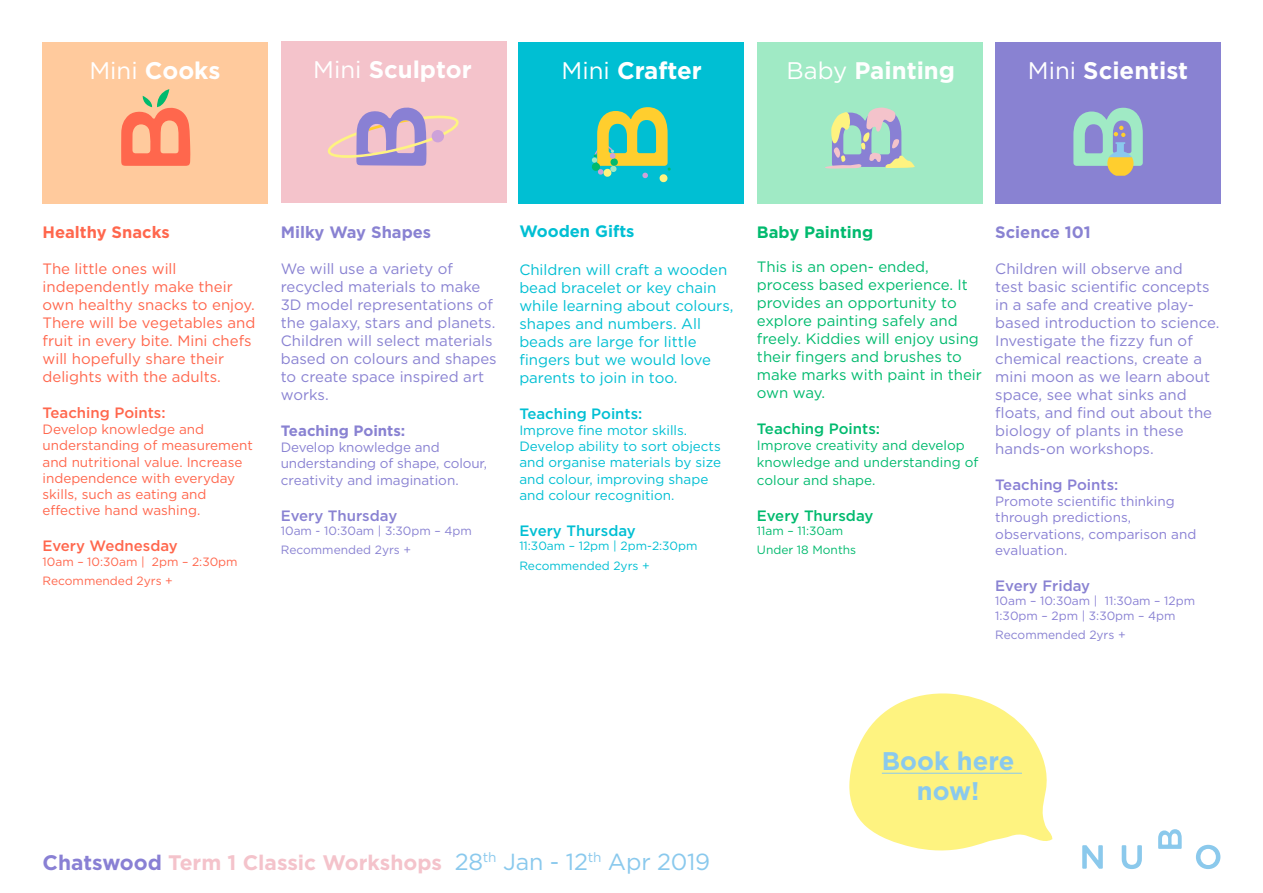
<style>
.page{position:relative;width:1263px;height:893px;background:#fff}
.page>*{position:absolute;margin:0;border:0;box-sizing:border-box;transform-origin:0 0}
.t1{font:700 25.5px/30.6px "Gotham HTF";color:#8ac9ed;text-align:center}
.t2{font:700 24px "Gotham HTF";color:#fff}
.t3{font:700 21px "Gotham HTF";color:#f4c3cb}
.t4{font:700 16.5px "Gotham HTF";color:#8982d2}
.t5{font:700 16.5px "Gotham HTF";color:#ff674d}
.t6{font:700 16.5px "Gotham HTF";color:#00ba6e}
.t7{font:700 16.5px "Gotham HTF";color:#00bfd3}
.t8{font:15px/18px "Gotham HTF";color:#8982d2}
.t9{font:15px/18px "Gotham HTF";color:#00ba6e}
.t10{font:15px/18px "Gotham HTF";color:#ff674d}
.t11{font:15px/18px "Gotham HTF";color:#00bfd3}
.t12{font:500 15px "Gotham HTF";color:#ff674d}
.t13{font:500 15px "Gotham HTF";color:#00bfd3}
.t14{font:500 15px "Gotham HTF";color:#00ba6e}
.t15{font:500 15px "Gotham HTF";color:#8982d2}
.t16{font:700 15px "Gotham HTF";color:#8982d2}
.t17{font:500 15px "Gotham HTF";color:#8980d4}
.t18{font:13.5px/16.2px "Gotham HTF";color:#ff674d}
.t19{font:13.5px/16.2px "Gotham HTF";color:#00bfd3}
.t20{font:13.5px/16.2px "Gotham HTF";color:#8980d4}
.t21{font:13.5px/16.2px "Gotham HTF";letter-spacing:-.01em;color:#8982d2}
.t22{font:13.5px/16.2px "Gotham HTF";color:#00ba6e}
.t23{font:12px/19.5px "Gotham HTF";color:#8982d2}
.t24{font:12px/14.4px "Gotham HTF";color:#8980d4}
.t25{font:12px/19.5px "Gotham HTF";color:#00bfd3}
.t26{font:12px/19.5px "Gotham HTF";color:#ff674d}
.t27{font:12px/19.5px "Gotham HTF";color:#00ba6e}
.s1{font-weight:400}
.s2{color:#8982d2}
.s3{color:#8980d4}
.s4{font-weight:400;font-size:23.25px;color:#8ac9ed}
</style>
<div class="page">
<svg style="left:1082px;top:845px;width:21px;height:24px"></svg>
<svg style="left:1122px;top:845px;width:20px;height:24px"></svg>
<svg style="left:1158px;top:829px;width:24px;height:20px"></svg>
<svg style="left:1196px;top:845px;width:24px;height:24px"></svg>
<div style="left:518px;top:43px;width:226px;height:161px;background:#00bfd3"></div>
<div style="left:995px;top:43px;width:226px;height:161px;background:#8982d2"></div>
<div style="left:757px;top:43px;width:226px;height:161px;background:#a0eac5"></div>
<div style="left:42px;top:43px;width:226px;height:161px;background:#ffca9d"></div>
<div style="left:281px;top:42px;width:226px;height:161px;background:#f4c3cb"></div>
<svg style="left:327px;top:107px;width:132px;height:59px"></svg>
<div style="left:432px;top:130px;width:12px;height:12px;background:#cda2d9;border-radius:50%"></div>
<svg style="left:121px;top:89px;width:69px;height:77px"></svg>
<svg style="left:1073px;top:108px;width:70px;height:68px"></svg>
<svg style="left:591px;top:107px;width:80px;height:76px"></svg>
<svg style="left:825px;top:107px;width:90px;height:62px"></svg>
<svg style="left:849px;top:693px;width:204px;height:158px"></svg>
<hr style="left:882px;top:773px;width:140px;height:1px;background:#8ac9ed">
<h2 class="t2" style="left:89px;top:57px;width:133px"><span class="s1">Mini</span> Cooks</h2>
<h2 class="t2" style="left:313px;top:56px;width:160px"><span class="s1">Mini</span> Sculptor</h2>
<h2 class="t2" style="left:786px;top:57px;width:170px"><span class="s1">Baby</span> Painting</h2>
<h2 class="t2" style="left:562px;top:57px;width:142px"><span class="s1">Mini</span> Crafter</h2>
<h2 class="t2" style="left:1028px;top:57px;width:162px"><span class="s1">Mini</span> Scientist</h2>
<p class="t5" style="left:43px;top:223px;width:129px">Healthy Snacks</p>
<p class="t10" style="left:43px;top:259px;width:214px">The little ones will independently make their own healthy snacks to enjoy.<br>There will be vegetables and fruit in every bite. Mini chefs will hopefully share their delights with the adults.</p>
<p class="t12" style="left:43px;top:404px;width:125px">Teaching Points:</p>
<p class="t18" style="left:43px;top:421px;width:212px">Develop knowledge and understanding of measurement and nutritional value. Increase independence with everyday skills, such as eating and effective hand washing.</p>
<p class="t12" style="left:43px;top:537px;width:137px">Every Wednesday</p>
<p class="t26" style="left:43px;top:551px;width:197px">10am – 10:30am | 2pm – 2:30pm<br>Recommended 2yrs +</p>
<p class="t4" style="left:281px;top:223px;width:152px">Milky Way Shapes</p>
<p class="t8" style="left:281px;top:259px;width:217px">We will use a variety of recycled materials to make<br>3D model representations of the galaxy, stars and planets.<br>Children will select materials based on colours and shapes to create space inspired art works.</p>
<p class="t16" style="left:281px;top:422px;width:126px">Teaching Points:</p>
<p class="t21" style="left:281px;top:439px;width:208px">Develop knowledge and understanding of shape, colour, creativity and imagination.</p>
<p class="t15" style="left:281px;top:507px;width:118px">Every Thursday</p>
<p class="t23" style="left:281px;top:521px;width:193px">10am - 10:30am | 3:30pm – 4pm<br>Recommended 2yrs +</p>
<p class="t7" style="left:519px;top:222px;width:117px">Wooden Gifts</p>
<p class="t11" style="left:519px;top:260px;width:216px">Children will craft a wooden bead bracelet or key chain while learning about colours, shapes and numbers. All beads are large for little fingers but we would love parents to join in too.</p>
<p class="t13" style="left:519px;top:405px;width:125px">Teaching Points:</p>
<p class="t19" style="left:519px;top:422px;width:203px">Improve fine motor skills.<br>Develop ability to sort objects and organise materials by size and colour, improving shape and colour recognition.</p>
<p class="t13" style="left:519px;top:522px;width:118px">Every Thursday</p>
<p class="t25" style="left:519px;top:536px;width:180px">11:30am – 12pm | 2pm-2:30pm<br>Recommended 2yrs +</p>
<p class="t6" style="left:757px;top:223px;width:118px">Baby Painting</p>
<p class="t9" style="left:757px;top:258px;width:226px">This is an open- ended, process based experience. It provides an opportunity to explore painting safely and freely. Kiddies will enjoy using their fingers and brushes to make marks with paint in their own way.</p>
<p class="t14" style="left:757px;top:420px;width:125px">Teaching Points:</p>
<p class="t22" style="left:757px;top:437px;width:223px">Improve creativity and develop knowledge and understanding of</p>
<p class="t22" style="left:757px;top:471px;width:120px">colour and shape.</p>
<p class="t14" style="left:757px;top:507px;width:118px">Every Thursday</p>
<p class="t27" style="left:757px;top:521px;width:101px">11am – 11:30am<br>Under 18 Months</p>
<p class="t4" style="left:995px;top:223px;width:97px">Science 101</p>
<p class="t8" style="left:995px;top:259px;width:226px">Children will observe and<br>test basic scientific concepts in a safe and creative play&shy;based introduction to science.<br>Investigate the fizzy fun of chemical reactions, create a mini moon as we learn about space, see what sinks and floats, and find out about the biology of plants in these hands-on workshops.</p>
<p class="t17" style="left:995px;top:476px;width:125px">Teaching Points:</p>
<p class="t20" style="left:995px;top:493px;width:203px">Promote scientific thinking through predictions, observations, comparison and evaluation.</p>
<p class="t15" style="left:995px;top:577px;width:96px">Every Friday</p>
<p class="t24" style="left:995px;top:594px;width:201px">10am – 10:30am | 11:30am – 12pm<br>1:30pm – 2pm | <span class="s2">3:30pm – 4pm</span></p>
<p class="t23" style="left:995px;top:625px;width:132px">Recommended 2yrs +</p>
<h1 class="t1" style="left:882px;top:745px;width:134px">Book here now!</h1>
<h3 class="t3" style="left:43px;top:850px;width:669px"><span class="s3">Chatswood</span> Term 1 Classic Workshops <span class="s4">28</span><sup>th</sup> <span class="s4">Jan - 12</span><sup>th</sup> <span class="s4">Apr 2019</span></h3>
</div>
